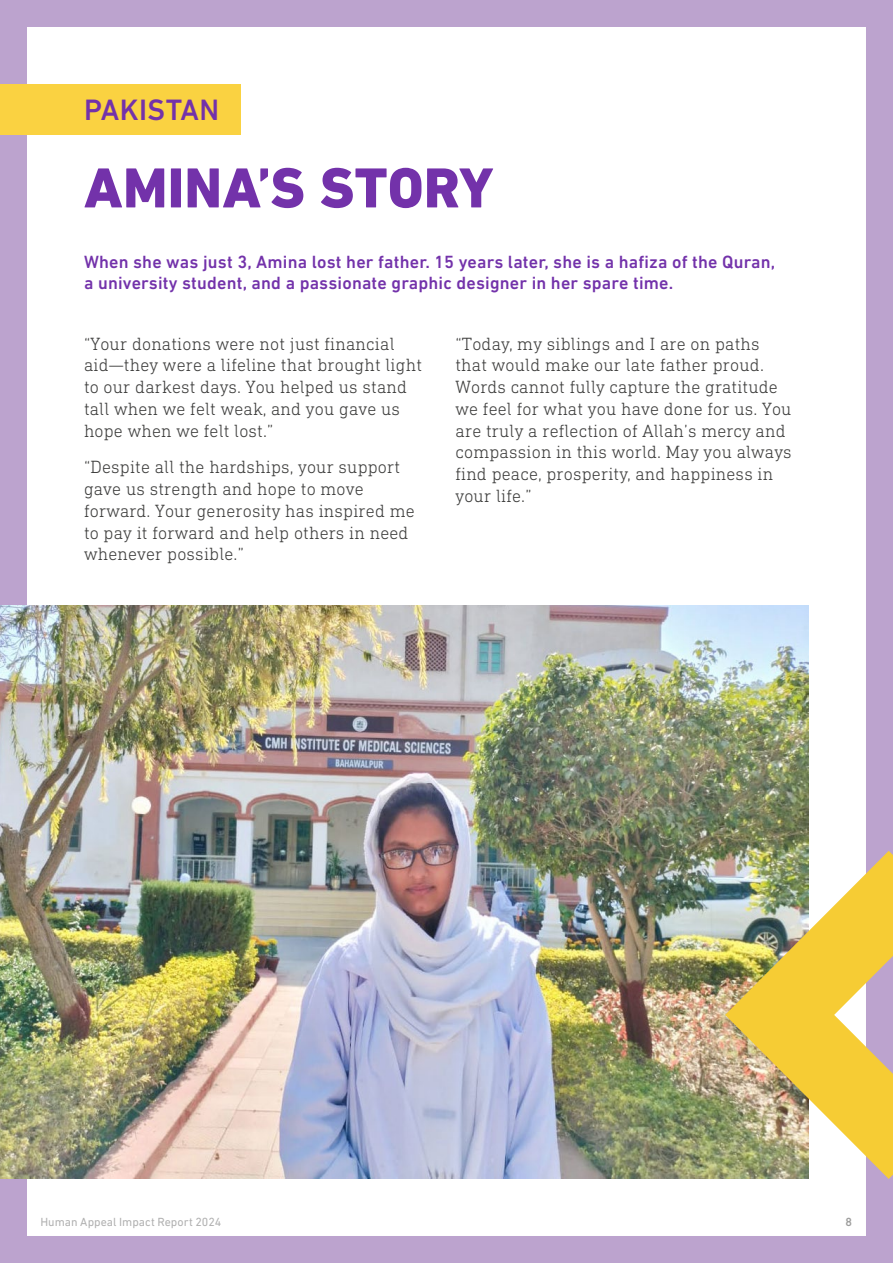
<style>
.page{position:relative;width:893px;height:1263px;background:#fff}
.page>*{position:absolute;margin:0;border:0;box-sizing:border-box;transform-origin:0 0}
.t1{font:800 57.3px "DIN Next LT Pro";letter-spacing:.005em;color:#7332aa}
.t2{font:500 30px "DIN Next LT Pro";letter-spacing:.015em;color:#7332aa}
.Body_copy{font:300 18px/21.8px "DIN Next Slab Pro";letter-spacing:.01em;color:#3c3c3b}
.Body_copy-2{font:500 18px/20.2px "DIN Next LT Pro";letter-spacing:.01em;color:#7332aa}
.t3{font:12px "DIN Next LT Pro";color:#b1b1b1}
.t4{font:500 12px "DIN Next LT Pro";color:#9e9e9d}
</style>
<div class="page">
<div style="left:0;top:0;width:893px;height:1263px;border:27px solid #bca3ce"></div>
<img style="left:0;top:605px;width:809px;height:574px">
<div style="left:0;top:84px;width:241px;height:50px;background:#fad241"></div>
<img style="left:725px;top:851px;width:168px;height:328px">
<p class="t2" style="left:84px;top:93px;width:137px">PAKISTAN</p>
<p class="t1" style="left:84px;top:154px;width:411px">AMINA’S STORY</p>
<p class="Body_copy-2" style="left:84px;top:252px;width:693px">When she was just 3, Amina lost her father. 15 years later, she is a hafiza of the Quran, a university student, and a passionate graphic designer in her spare time.</p>
<p class="Body_copy" style="left:84px;top:332px;width:339px">“Your donations were not just financial aid—they were a lifeline that brought light to our darkest days. You helped us stand tall when we felt weak, and you gave us hope when we felt lost.”</p>
<p class="Body_copy" style="left:84px;top:456px;width:332px">“Despite all the hardships, your support gave us strength and hope to move forward. Your generosity has inspired me to pay it forward and help others in need whenever possible.”</p>
<p class="Body_copy" style="left:455px;top:332px;width:338px">“Today, my siblings and I are on paths that would make our late father proud.<br>Words cannot fully capture the gratitude we feel for what you have done for us. You are truly a reflection of Allah’s mercy and compassion in this world. May you always find peace, prosperity, and happiness in your life.”</p>
<p class="t3" style="left:40px;top:1214px;width:182px">Human Appeal Impact Report 2024</p>
<p class="t4" style="left:845px;top:1214px;width:8px">8</p>
</div>
